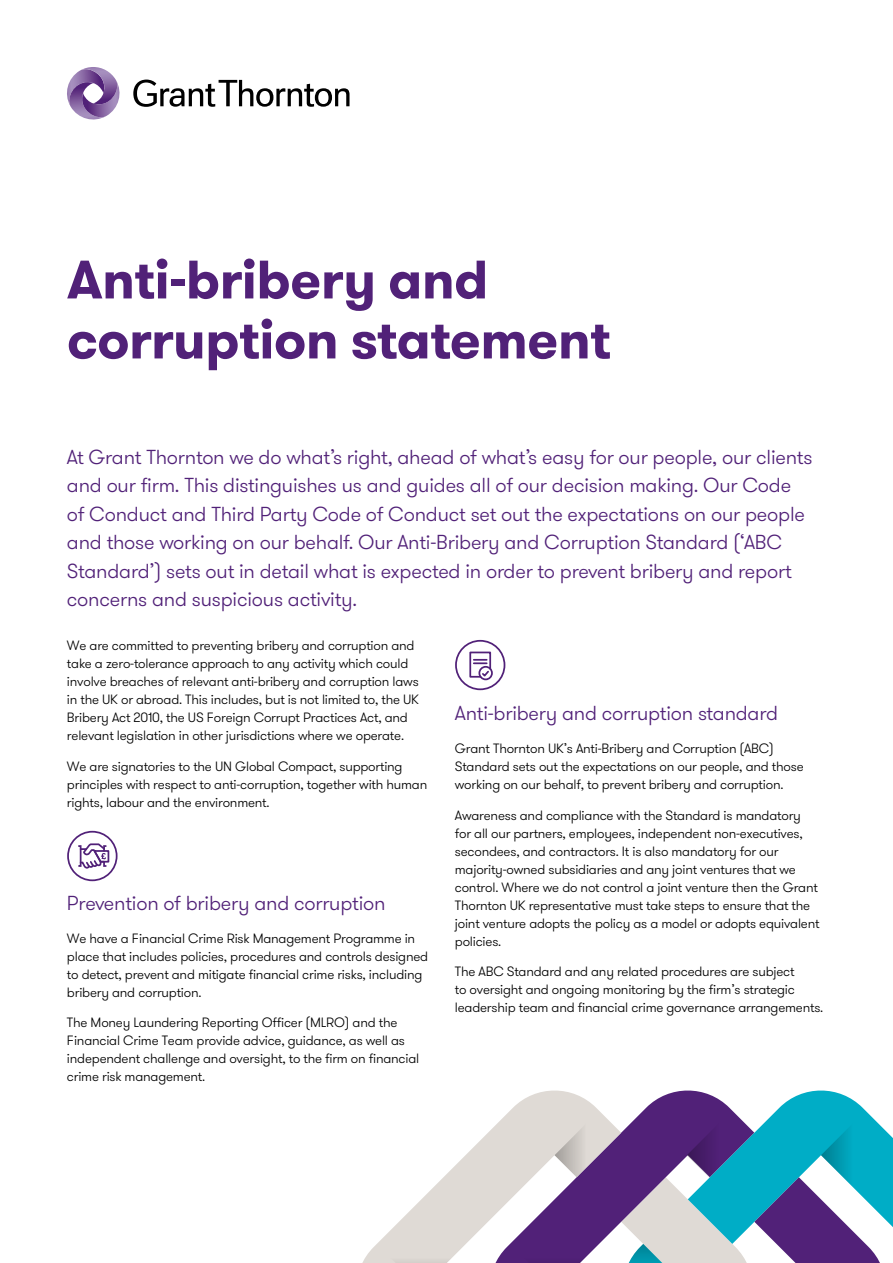
<style>
.page{position:relative;width:893px;height:1263px;background:#fff}
.page>*{position:absolute;margin:0;border:0;box-sizing:border-box;transform-origin:0 0}
.t1{font:700 54px/60px "GT Walsheim Pro";letter-spacing:-.01em;color:#512178}
.t2{font:300 20.25px/28.5px "GT Walsheim Pro";letter-spacing:-.01em;color:#512178}
.t3{font:300 13.5px/18px "GT Walsheim Pro";letter-spacing:-.015em;color:#000}
</style>
<div class="page">
<svg style="left:362px;top:1090px;width:259px;height:173px"></svg>
<svg style="left:555px;top:1111px;width:44px;height:66px;background:#cec6c9"></svg>
<svg style="left:377px;top:1244px;width:89px;height:19px;background:#e1ddd8"></svg>
<svg style="left:510px;top:1244px;width:89px;height:19px;background:#633885"></svg>
<svg style="left:621px;top:1090px;width:272px;height:173px"></svg>
<svg style="left:67px;top:831px;width:51px;height:50px"></svg>
<svg style="left:469px;top:651px;width:24px;height:30px"></svg>
<div style="left:455px;top:640px;width:50px;height:50px;border:2px solid #512178;border-radius:50%"></div>
<svg style="left:133px;top:80px;width:216px;height:27px"></svg>
<svg style="left:67px;top:67px;width:53px;height:53px"></svg>
<h1 class="t1" style="left:67px;top:250px;width:545px">Anti-bribery and corruption statement</h1>
<p class="t2" style="left:67px;top:443px;width:747px">At Grant Thornton we do what’s right, ahead of what’s easy for our people, our clients and our firm. This distinguishes us and guides all of our decision making. Our Code of Conduct and Third Party Code of Conduct set out the expectations on our people and those working on our behalf. Our Anti-Bribery and Corruption Standard (‘ABC Standard’) sets out in detail what is expected in order to prevent bribery and report concerns and suspicious activity.</p>
<p class="t3" style="left:67px;top:637px;width:354px">We are committed to preventing bribery and corruption and take a zero-tolerance approach to any activity which could involve breaches of relevant anti-bribery and corruption laws in the UK or abroad. This includes, but is not limited to, the UK Bribery Act 2010, the US Foreign Corrupt Practices Act, and relevant legislation in other jurisdictions where we operate.</p>
<p class="t3" style="left:67px;top:757px;width:362px">We are signatories to the UN Global Compact, supporting principles with respect to anti-corruption, together with human rights, labour and the environment.</p>
<h2 class="t2" style="left:455px;top:699px;width:325px">Anti-bribery and corruption standard</h2>
<p class="t3" style="left:455px;top:740px;width:350px">Grant Thornton UK’s Anti-Bribery and Corruption (ABC)<br>Standard sets out the expectations on our people, and those working on our behalf, to prevent bribery and corruption.</p>
<p class="t3" style="left:455px;top:806px;width:366px">Awareness and compliance with the Standard is mandatory for all our partners, employees, independent non-executives, secondees, and contractors. It is also mandatory for our majority-owned subsidiaries and any joint ventures that we control. Where we do not control a joint venture then the Grant Thornton UK representative must take steps to ensure that the joint venture adopts the policy as a model or adopts equivalent policies.</p>
<p class="t3" style="left:455px;top:963px;width:370px">The ABC Standard and any related procedures are subject<br>to oversight and ongoing monitoring by the firm’s strategic leadership team and financial crime governance arrangements.</p>
<h2 class="t2" style="left:67px;top:889px;width:320px">Prevention of bribery and corruption</h2>
<p class="t3" style="left:67px;top:929px;width:363px">We have a Financial Crime Risk Management Programme in place that includes policies, procedures and controls designed to detect, prevent and mitigate financial crime risks, including bribery and corruption.</p>
<p class="t3" style="left:67px;top:1014px;width:354px">The Money Laundering Reporting Officer (MLRO) and the Financial Crime Team provide advice, guidance, as well as independent challenge and oversight, to the firm on financial crime risk management.</p>
</div>
